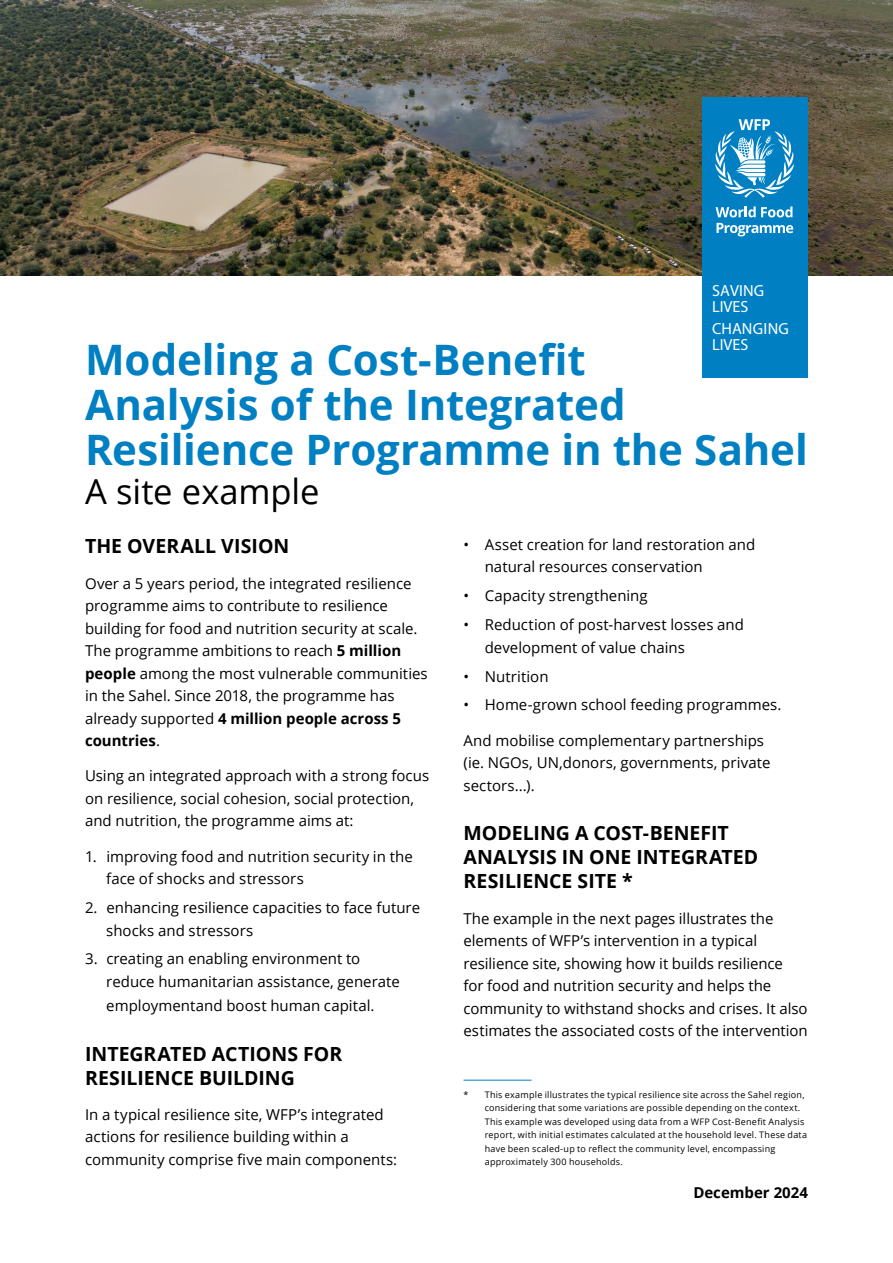
<style>
.page{position:relative;width:893px;height:1263px;background:#fff}
.page>*{position:absolute;margin:0;border:0;box-sizing:border-box;transform-origin:0 0}
.t1{font:700 42px/45px "Open Sans";letter-spacing:-.005em;color:#0080c3}
.t2{font:34.5px "Open Sans";letter-spacing:-.005em;color:#000}
.t3{font:700 19.5px/24px "Open Sans";color:#000}
.t4{font:16.2px/16.4px "Myriad Pro";color:#fff}
.t5{font:15px/22.5px "Open Sans";color:#000}
.t6{font:700 15px "Open Sans";color:#000}
.t7{font:9px/13.5px "Open Sans";letter-spacing:.025em;color:#000}
.s1{font-weight:700}
</style>
<div class="page">
<img style="left:0;top:0;width:893px;height:275px">
<div style="left:702px;top:97px;width:106px;height:281px;background:#0080c3"></div>
<svg style="left:717px;top:223px;width:76px;height:13px"></svg>
<svg style="left:715px;top:206px;width:77px;height:11px"></svg>
<svg style="left:715px;top:119px;width:79px;height:79px"></svg>
<svg style="left:774px;top:132px;width:9px;height:8px"></svg>
<hr style="left:463px;top:1080px;width:68px;height:1px;background:#0080c3">
<p class="t4" style="left:712px;top:282px;width:53px">SAVING<br>LIVES</p>
<p class="t4" style="left:712px;top:320px;width:78px">CHANGING<br>LIVES</p>
<h1 class="t1" style="left:85px;top:337px;width:724px">Modeling a Cost-Benefit<br>Analysis of the Integrated<br>Resilience Programme in the Sahel</h1>
<h2 class="t2" style="left:85px;top:468px;width:236px">A site example</h2>
<h3 class="t3" style="left:85px;top:534px;width:206px">THE OVERALL VISION</h3>
<p class="t5" style="left:85px;top:572px;width:344px">Over a 5 years period, the integrated resilience programme aims to contribute to resilience building for food and nutrition security at scale.<br>The programme ambitions to reach <span class="s1">5 million people</span> among the most vulnerable communities in the Sahel. Since 2018, the programme has already supported <span class="s1">4 million people across 5 countries</span>.</p>
<p class="t5" style="left:85px;top:764px;width:346px">Using an integrated approach with a strong focus on resilience, social cohesion, social protection, and nutrition, the programme aims at:</p>
<p class="t5" style="left:106px;top:845px;width:308px;text-indent:-21px">1. improving food and nutrition security in the face of shocks and stressors</p>
<p class="t5" style="left:106px;top:896px;width:315px;text-indent:-21px">2. enhancing resilience capacities to face future shocks and stressors</p>
<p class="t5" style="left:106px;top:947px;width:295px;text-indent:-21px">3. creating an enabling environment to reduce humanitarian assistance, generate</p>
<p class="t5" style="left:106px;top:994px;width:270px">employmentand boost human capital.</p>
<h3 class="t3" style="left:85px;top:1041px;width:259px">INTEGRATED ACTIONS FOR<br>RESILIENCE BUILDING</h3>
<p class="t5" style="left:85px;top:1103px;width:314px">In a typical resilience site, WFP’s integrated actions for resilience building within a community comprise five main components:</p>
<p class="t5" style="left:485px;top:533px;width:272px;text-indent:-21px">• Asset creation for land restoration and natural resources conservation</p>
<p class="t5" style="left:463px;top:584px;width:186px">• Capacity strengthening</p>
<p class="t5" style="left:485px;top:613px;width:261px;text-indent:-21px">• Reduction of post-harvest losses and development of value chains</p>
<p class="t5" style="left:463px;top:664px;width:87px">• Nutrition</p>
<p class="t5" style="left:463px;top:693px;width:319px">• Home-grown school feeding programmes.</p>
<p class="t5" style="left:463px;top:729px;width:308px">And mobilise complementary partnerships (ie. NGOs, UN,donors, governments, private sectors...).</p>
<h3 class="t3" style="left:463px;top:821px;width:296px">MODELING A COST-BENEFIT<br>ANALYSIS IN ONE INTEGRATED<br>RESILIENCE SITE *</h3>
<p class="t5" style="left:463px;top:906px;width:346px">The example in the next pages illustrates the elements of WFP’s intervention in a typical resilience site, showing how it builds resilience<br>for food and nutrition security and helps the community to withstand shocks and crises. It also estimates the associated costs of the intervention</p>
<p class="t7" style="left:485px;top:1087px;width:324px;text-indent:-21px">* This example illustrates the typical resilience site across the Sahel region, considering that some variations are possible depending on the context.<br>This example was developed using data from a WFP Cost-Benefit Analysis report, with initial estimates calculated at the household level. These data have been scaled-up to reflect the community level, encompassing approximately 300 households.</p>
<p class="t6" style="left:693px;top:1182px;width:116px">December 2024</p>
</div>
